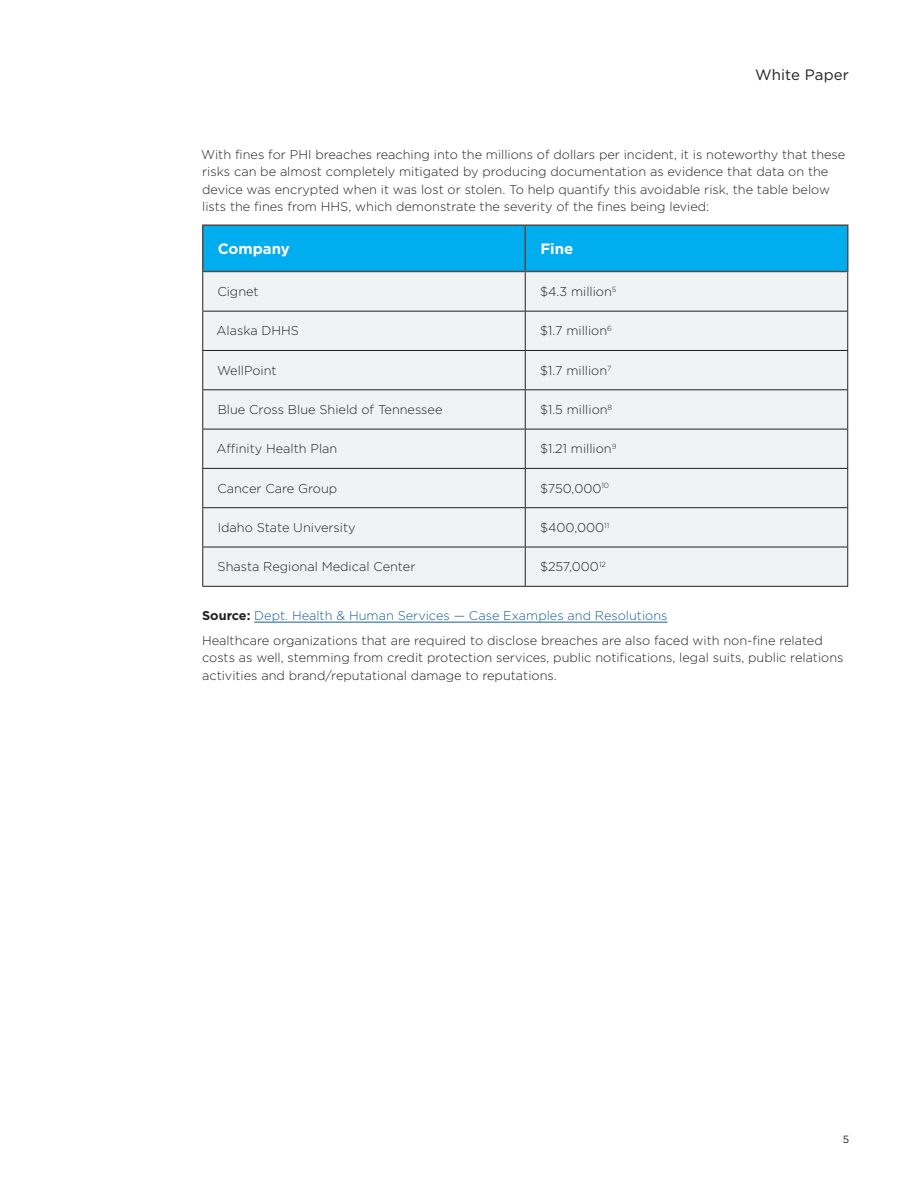
<style>
.page{position:relative;width:918px;height:1188px;background:#fff}
.page>*{position:absolute;margin:0;border:0;box-sizing:border-box;transform-origin:0 0}
.Table_headers{font:700 15px "Gotham";color:#fff}
.t1{font:15px "Gotham";letter-spacing:.01em;color:#231f20}
.FS_Body_Copy{font:300 12.75px/17.2px "Gotham";color:#231f20}
.FS_Body_Copy-2{font:300 12.75px "Gotham";color:#175d9e}
.t2{font:10.5px "Gotham";color:#231f20}
.s1{font-weight:700;color:#231f20}
</style>
<div class="page">
<hr style="left:254px;top:622px;width:414px;height:1px;background:#175d9e">
<div style="left:204px;top:226px;width:643px;height:45px;background:#00aeef"></div>
<div style="left:203px;top:272px;width:644px;height:314px;background:#f0f2f4"></div>
<hr style="left:202px;top:224px;width:323px;height:2px;background:#524a47">
<hr style="left:202px;top:226px;width:2px;height:45px;background:#524a47">
<hr style="left:202px;top:271px;width:323px;height:1px;background:#524a47">
<hr style="left:525px;top:224px;width:324px;height:2px;background:#524a47">
<hr style="left:525px;top:226px;width:1px;height:45px;background:#524a47">
<hr style="left:847px;top:226px;width:2px;height:45px;background:#524a47">
<hr style="left:525px;top:271px;width:324px;height:1px;background:#524a47">
<hr style="left:525px;top:272px;width:1px;height:39px;background:#231f20">
<hr style="left:202px;top:311px;width:323px;height:1px;background:#231f20">
<hr style="left:525px;top:311px;width:323px;height:1px;background:#231f20">
<hr style="left:525px;top:312px;width:1px;height:38px;background:#231f20">
<hr style="left:202px;top:350px;width:323px;height:1px;background:#231f20">
<hr style="left:525px;top:350px;width:323px;height:1px;background:#231f20">
<hr style="left:525px;top:351px;width:1px;height:38px;background:#231f20">
<hr style="left:202px;top:389px;width:323px;height:1px;background:#231f20">
<hr style="left:525px;top:389px;width:323px;height:1px;background:#231f20">
<hr style="left:525px;top:390px;width:1px;height:39px;background:#231f20">
<hr style="left:202px;top:429px;width:323px;height:1px;background:#231f20">
<hr style="left:525px;top:429px;width:323px;height:1px;background:#231f20">
<hr style="left:525px;top:429px;width:1px;height:39px;background:#231f20">
<hr style="left:202px;top:468px;width:323px;height:1px;background:#231f20">
<hr style="left:525px;top:468px;width:323px;height:1px;background:#231f20">
<hr style="left:525px;top:469px;width:1px;height:38px;background:#231f20">
<hr style="left:202px;top:507px;width:323px;height:1px;background:#231f20">
<hr style="left:525px;top:507px;width:323px;height:1px;background:#231f20">
<hr style="left:525px;top:508px;width:1px;height:39px;background:#231f20">
<hr style="left:202px;top:547px;width:323px;height:1px;background:#231f20">
<hr style="left:525px;top:547px;width:323px;height:1px;background:#231f20">
<hr style="left:525px;top:547px;width:1px;height:39px;background:#231f20">
<hr style="left:202px;top:272px;width:1px;height:39px;background:#231f20">
<hr style="left:847px;top:272px;width:1px;height:39px;background:#231f20">
<hr style="left:202px;top:312px;width:1px;height:38px;background:#231f20">
<hr style="left:847px;top:312px;width:1px;height:38px;background:#231f20">
<hr style="left:202px;top:351px;width:1px;height:38px;background:#231f20">
<hr style="left:847px;top:351px;width:1px;height:38px;background:#231f20">
<hr style="left:202px;top:390px;width:1px;height:39px;background:#231f20">
<hr style="left:847px;top:390px;width:1px;height:39px;background:#231f20">
<hr style="left:202px;top:429px;width:1px;height:39px;background:#231f20">
<hr style="left:847px;top:429px;width:1px;height:39px;background:#231f20">
<hr style="left:202px;top:469px;width:1px;height:38px;background:#231f20">
<hr style="left:847px;top:469px;width:1px;height:38px;background:#231f20">
<hr style="left:202px;top:508px;width:1px;height:39px;background:#231f20">
<hr style="left:847px;top:508px;width:1px;height:39px;background:#231f20">
<hr style="left:202px;top:547px;width:1px;height:39px;background:#231f20">
<hr style="left:847px;top:547px;width:1px;height:39px;background:#231f20">
<hr style="left:202px;top:586px;width:323px;height:1px;background:#231f20">
<hr style="left:525px;top:586px;width:323px;height:1px;background:#231f20">
<p class="t1" style="left:755px;top:66px;width:95px">White Paper</p>
<p class="FS_Body_Copy" style="left:201px;top:146px;width:646px">With fines for PHI breaches reaching into the millions of dollars per incident, it is noteworthy that these risks can be almost completely mitigated by producing documentation as evidence that data on the device was encrypted when it was lost or stolen. To help quantify this avoidable risk, the table below lists the fines from HHS, which demonstrate the severity of the fines being levied:</p>
<p class="Table_headers" style="left:218px;top:240px;width:74px">Company</p>
<p class="Table_headers" style="left:540px;top:240px;width:34px">Fine</p>
<p class="FS_Body_Copy" style="left:217px;top:283px;width:43px">Cignet</p>
<p class="FS_Body_Copy" style="left:540px;top:283px;width:78px">$4.3 million<sup>5</sup></p>
<p class="FS_Body_Copy" style="left:217px;top:322px;width:84px">Alaska DHHS</p>
<p class="FS_Body_Copy" style="left:540px;top:322px;width:73px">$1.7 million<sup>6</sup></p>
<p class="FS_Body_Copy" style="left:217px;top:361px;width:61px">WellPoint</p>
<p class="FS_Body_Copy" style="left:540px;top:361px;width:73px">$1.7 million<sup>7</sup></p>
<p class="FS_Body_Copy" style="left:218px;top:401px;width:226px">Blue Cross Blue Shield of Tennessee</p>
<p class="FS_Body_Copy" style="left:540px;top:401px;width:74px">$1.5 million<sup>8</sup></p>
<p class="FS_Body_Copy" style="left:217px;top:440px;width:122px">Affinity Health Plan</p>
<p class="FS_Body_Copy" style="left:540px;top:440px;width:78px">$1.21 million<sup>9</sup></p>
<p class="FS_Body_Copy" style="left:217px;top:479px;width:121px">Cancer Care Group</p>
<p class="FS_Body_Copy" style="left:540px;top:479px;width:71px">$750,000<sup>10</sup></p>
<p class="FS_Body_Copy" style="left:218px;top:519px;width:140px">Idaho State University</p>
<p class="FS_Body_Copy" style="left:540px;top:519px;width:71px">$400,000<sup>11</sup></p>
<p class="FS_Body_Copy" style="left:218px;top:558px;width:199px">Shasta Regional Medical Center</p>
<p class="FS_Body_Copy" style="left:540px;top:558px;width:67px">$257,000<sup>12</sup></p>
<p class="FS_Body_Copy-2" style="left:202px;top:609px;width:467px"><span class="s1">Source:</span> Dept. Health &amp; Human Services — Case Examples and Resolutions</p>
<p class="FS_Body_Copy" style="left:202px;top:632px;width:643px">Healthcare organizations that are required to disclose breaches are also faced with non-fine related costs as well, stemming from credit protection services, public notifications, legal suits, public relations activities and brand/reputational damage to reputations.</p>
<p class="t2" style="left:843px;top:1134px;width:8px">5</p>
</div>
